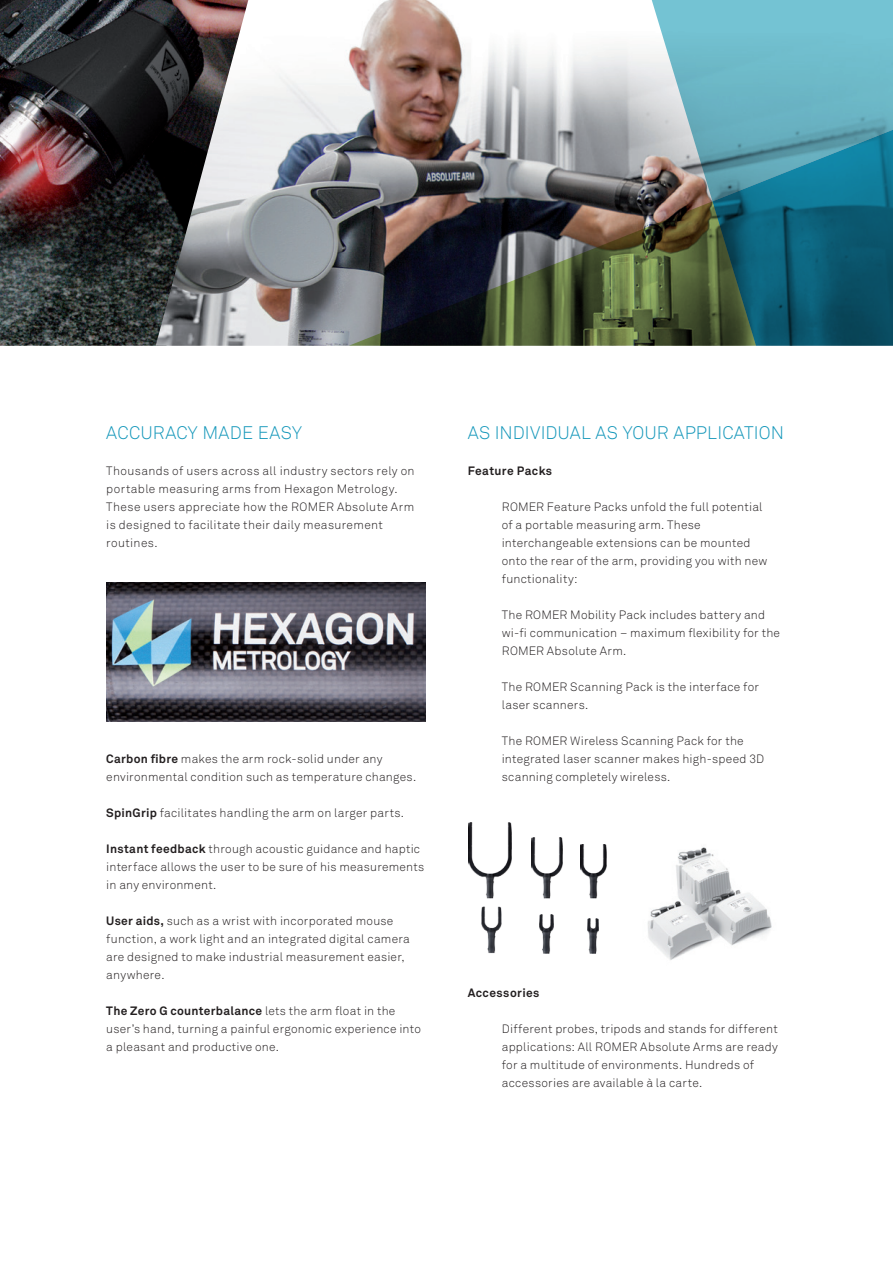
<style>
.page{position:relative;width:893px;height:1263px;background:#fff}
.page>*{position:absolute;margin:0;border:0;box-sizing:border-box;transform-origin:0 0}
.t1{font:18px "Akkurat Light Pro";letter-spacing:.01em;color:#1497ba}
.t2{font:12px/18px "Akkurat Light Pro";letter-spacing:.02em;color:#231f20}
.t3{font:700 12px "Akkurat Pro";letter-spacing:.03em;color:#231f20}
.s1{font-family:"Akkurat Pro";font-weight:700}
.s2{font-family:"Akkurat Light Pro";font-weight:400}
</style>
<div class="page">
<img style="left:0;top:0;width:156px;height:346px">
<img style="left:156px;top:0;width:493px;height:346px">
<img style="left:647px;top:847px;width:125px;height:113px">
<img style="left:531px;top:837px;width:32px;height:62px">
<img style="left:588px;top:918px;width:11px;height:36px">
<img style="left:469px;top:822px;width:43px;height:77px">
<img style="left:539px;top:914px;width:14px;height:40px">
<img style="left:481px;top:907px;width:20px;height:47px">
<img style="left:581px;top:844px;width:26px;height:55px">
<svg style="left:349px;top:201px;width:300px;height:145px;background:#48493f"></svg>
<svg style="left:649px;top:0;width:244px;height:346px;background:#4c8993"></svg>
<img style="left:106px;top:583px;width:319px;height:139px">
<h1 class="t1" style="left:106px;top:422px;width:197px">ACCURACY MADE EASY</h1>
<p class="t2" style="left:106px;top:462px;width:310px">Thousands of users across all industry sectors rely on portable measuring arms from Hexagon Metrology.<br>These users appreciate how the ROMER Absolute Arm is designed to facilitate their daily measurement routines.</p>
<p class="t2" style="left:106px;top:750px;width:311px"><span class="s1">Carbon fibre</span> makes the arm rock-solid under any environmental condition such as temperature changes.</p>
<p class="t2" style="left:106px;top:804px;width:299px"><span class="s1">SpinGrip</span> facilitates handling the arm on larger parts.</p>
<p class="t2" style="left:106px;top:840px;width:320px"><span class="s1">Instant feedback</span> through acoustic guidance and haptic interface allows the user to be sure of his measurements in any environment.</p>
<p class="t2" style="left:106px;top:912px;width:305px"><span class="s1">User aids,</span> such as a wrist with incorporated mouse function, a work light and an integrated digital camera are designed to make industrial measurement easier, anywhere.</p>
<p class="t3" style="left:106px;top:1004px;width:291px">The Zero G counterbalance <span class="s2">lets the arm float in the</span></p>
<p class="t2" style="left:106px;top:1020px;width:316px">user’s hand, turning a painful ergonomic experience into a pleasant and productive one.</p>
<h1 class="t1" style="left:468px;top:422px;width:318px">AS INDIVIDUAL AS YOUR APPLICATION</h1>
<p class="t3" style="left:468px;top:464px;width:86px">Feature Packs</p>
<p class="t2" style="left:502px;top:498px;width:267px">ROMER Feature Packs unfold the full potential of a portable measuring arm. These interchangeable extensions can be mounted onto the rear of the arm, providing you with new functionality:</p>
<p class="t2" style="left:502px;top:606px;width:280px">The ROMER Mobility Pack includes battery and wi-fi communication – maximum flexibility for the<br>ROMER Absolute Arm.</p>
<p class="t2" style="left:502px;top:678px;width:259px">The ROMER Scanning Pack is the interface for laser scanners.</p>
<p class="t2" style="left:502px;top:732px;width:264px">The ROMER Wireless Scanning Pack for the integrated laser scanner makes high-speed 3D scanning completely wireless.</p>
<p class="t3" style="left:468px;top:986px;width:73px">Accessories</p>
<p class="t2" style="left:502px;top:1020px;width:278px">Different probes, tripods and stands for different applications: All ROMER Absolute Arms are ready for a multitude of environments. Hundreds of accessories are available à la carte.</p>
</div>
